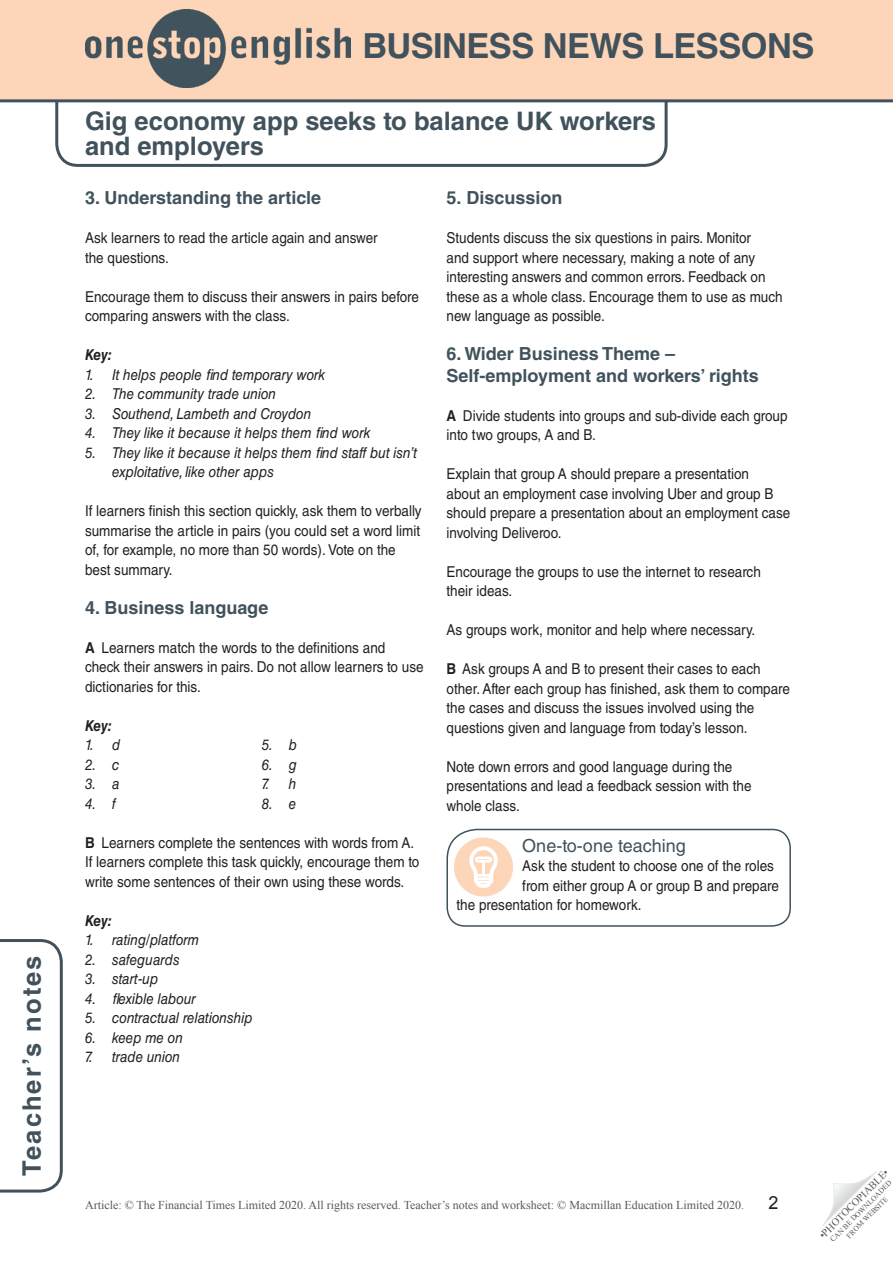
<style>
.page{position:relative;width:893px;height:1263px;background:#fff}
.page>*{position:absolute;margin:0;border:0;box-sizing:border-box;transform-origin:0 0}
.t1{font:700 34.5px "Helvetica LT Std";letter-spacing:-.015em;color:#41525c}
.Article_Subtitle{font:700 25.5px/25.5px "Helvetica LT Std";color:#41525c}
.Article_Subtitle-2{font:700 25.5px "Helvetica LT Std";letter-spacing:.08em;color:#41525c}
.TN__Title{font:700 18px/21.6px "Helvetica LT Std";color:#41525c}
.TN__One_to_one_headi{font:18px "Helvetica LT Std";color:#41525c}
.t2{font:18px "Arial";color:#231f20}
.TN__Body_text{font:15px/19.5px "Helvetica LT Std";color:#231f20;scale:.9 1}
.t3{font:italic 15px/19.5px "Helvetica LT Std";color:#231f20;scale:.9 1}
.TN__Box_text{font:15px/19.5px "Helvetica LT Std";color:#231f20;scale:.9 1}
.TN__Key_title{font:italic 700 15px "Helvetica LT Std";letter-spacing:-.02em;color:#231f20;scale:.9 1}
.t4{font:12px "Times New Roman";color:#57585a}
.t5{font:10.5px "Times New Roman";color:#57585a}
.t6{font:7.5px/9px "Times New Roman";color:#57585a;text-align:center}
.s1{font-weight:700}
</style>
<div class="page">
<svg style="left:54px;top:102px;width:615px;height:65px"></svg>
<svg style="left:822px;top:1171px;width:55px;height:55px"></svg>
<div style="left:0;top:0;width:893px;height:101px;background:#fdd5b8"></div>
<hr style="left:0;top:99px;width:893px;height:3px;background:#41525c">
<img style="left:86px;top:10px;width:265px;height:78px">
<svg style="left:0;top:939px;width:63px;height:254px"></svg>
<svg style="left:446px;top:828px;width:345px;height:99px"></svg>
<h2 class="Article_Subtitle-2" style="left:16px;top:1176px;width:222px;rotate:-90deg">Teacher’s notes</h2>
<h1 class="t1" style="left:362px;top:25px;width:453px">BUSINESS NEWS LESSONS</h1>
<p class="Article_Subtitle" style="left:85px;top:107px;width:572px">Gig economy app seeks to balance UK workers and employers</p>
<p class="TN__Title" style="left:85px;top:187px;width:238px">3. Understanding the article</p>
<p class="TN__Body_text" style="left:85px;top:228px;width:327px">Ask learners to read the article again and answer the questions.</p>
<p class="TN__Body_text" style="left:85px;top:287px;width:373px">Encourage them to discuss their answers in pairs before comparing answers with the class.</p>
<p class="TN__Key_title" style="left:85px;top:346px;width:32px">Key:</p>
<p class="t3" style="left:85px;top:365px;width:268px">1. It helps people find temporary work</p>
<p class="t3" style="left:85px;top:384px;width:214px">2. The community trade union</p>
<p class="t3" style="left:85px;top:404px;width:253px">3. Southend, Lambeth and Croydon</p>
<p class="t3" style="left:85px;top:423px;width:319px">4. They like it because it helps them find work</p>
<p class="t3" style="left:112px;top:443px;width:341px;text-indent:-27px">5. They like it because it helps them find staff but isn’t exploitative, like other apps</p>
<p class="TN__Body_text" style="left:85px;top:501px;width:375px">If learners finish this section quickly, ask them to verbally summarise the article in pairs (you could set a word limit of, for example, no more than 50 words). Vote on the best summary.</p>
<p class="TN__Title" style="left:85px;top:596px;width:185px">4. Business language</p>
<p class="TN__Body_text" style="left:85px;top:638px;width:378px"><span class="s1">A</span> Learners match the words to the definitions and check their answers in pairs. Do not allow learners to use dictionaries for this.</p>
<p class="TN__Key_title" style="left:85px;top:716px;width:32px">Key:</p>
<p class="t3" style="left:85px;top:735px;width:41px">1. d</p>
<p class="t3" style="left:85px;top:755px;width:40px">2. c</p>
<p class="t3" style="left:85px;top:774px;width:40px">3. a</p>
<p class="t3" style="left:85px;top:794px;width:36px">4. f</p>
<p class="t3" style="left:262px;top:735px;width:41px">5. b</p>
<p class="t3" style="left:262px;top:755px;width:41px">6. g</p>
<p class="t3" style="left:262px;top:774px;width:40px">7. h</p>
<p class="t3" style="left:262px;top:794px;width:40px">8. e</p>
<p class="TN__Body_text" style="left:85px;top:833px;width:373px"><span class="s1">B</span> Learners complete the sentences with words from A.<br>If learners complete this task quickly, encourage them to write some sentences of their own using these words.</p>
<p class="TN__Key_title" style="left:85px;top:911px;width:32px">Key:</p>
<p class="t3" style="left:85px;top:930px;width:128px">1. rating/platform</p>
<p class="t3" style="left:85px;top:950px;width:107px">2. safeguards</p>
<p class="t3" style="left:85px;top:969px;width:83px">3. start-up</p>
<p class="t3" style="left:85px;top:989px;width:125px">4. flexible labour</p>
<p class="t3" style="left:85px;top:1008px;width:188px">5. contractual relationship</p>
<p class="t3" style="left:85px;top:1028px;width:110px">6. keep me on</p>
<p class="t3" style="left:85px;top:1047px;width:107px">7. trade union</p>
<p class="TN__Title" style="left:446px;top:187px;width:118px">5. Discussion</p>
<p class="TN__Body_text" style="left:446px;top:228px;width:375px">Students discuss the six questions in pairs. Monitor<br>and support where necessary, making a note of any interesting answers and common errors. Feedback on these as a whole class. Encourage them to use as much new language as possible.</p>
<p class="TN__Title" style="left:446px;top:343px;width:314px">6. Wider Business Theme –<br>Self-employment and workers’ rights</p>
<p class="TN__Box_text" style="left:446px;top:406px;width:380px"><span class="s1">A</span> Divide students into groups and sub-divide each group into two groups, A and B.</p>
<p class="TN__Body_text" style="left:446px;top:464px;width:384px">Explain that group A should prepare a presentation<br>about an employment case involving Uber and group B should prepare a presentation about an employment case involving Deliveroo.</p>
<p class="TN__Body_text" style="left:446px;top:562px;width:351px">Encourage the groups to use the internet to research their ideas.</p>
<p class="TN__Body_text" style="left:446px;top:620px;width:345px">As groups work, monitor and help where necessary.</p>
<p class="TN__Box_text" style="left:446px;top:659px;width:383px"><span class="s1">B</span> Ask groups A and B to present their cases to each other. After each group has finished, ask them to compare the cases and discuss the issues involved using the questions given and language from today’s lesson.</p>
<p class="TN__Body_text" style="left:446px;top:757px;width:340px">Note down errors and good language during the presentations and lead a feedback session with the whole class.</p>
<p class="TN__One_to_one_headi" style="left:522px;top:835px;width:165px">One-to-one teaching</p>
<p class="TN__Body_text" style="left:522px;top:856px;width:281px">Ask the student to choose one of the roles</p>
<p class="TN__Body_text" style="left:522px;top:876px;width:287px">from either group A or group B and prepare</p>
<p class="TN__Body_text" style="left:456px;top:895px;width:207px">the presentation for homework.</p>
<p class="t4" style="left:85px;top:1197px;width:660px">Article: © The Financial Times Limited 2020. All rights reserved. Teacher’s notes and worksheet: © Macmillan Education Limited 2020.</p>
<p class="t2" style="left:769px;top:1191px;width:12px">2</p>
<p class="t5" style="left:816px;top:1232px;width:95px;rotate:-45deg">•PHOTOCOPIABLE•</p>
<p class="t6" style="left:828px;top:1237px;width:85px;rotate:-45deg">CAN BE DOWNLOADED<br>FROM WEBSITE</p>
</div>
